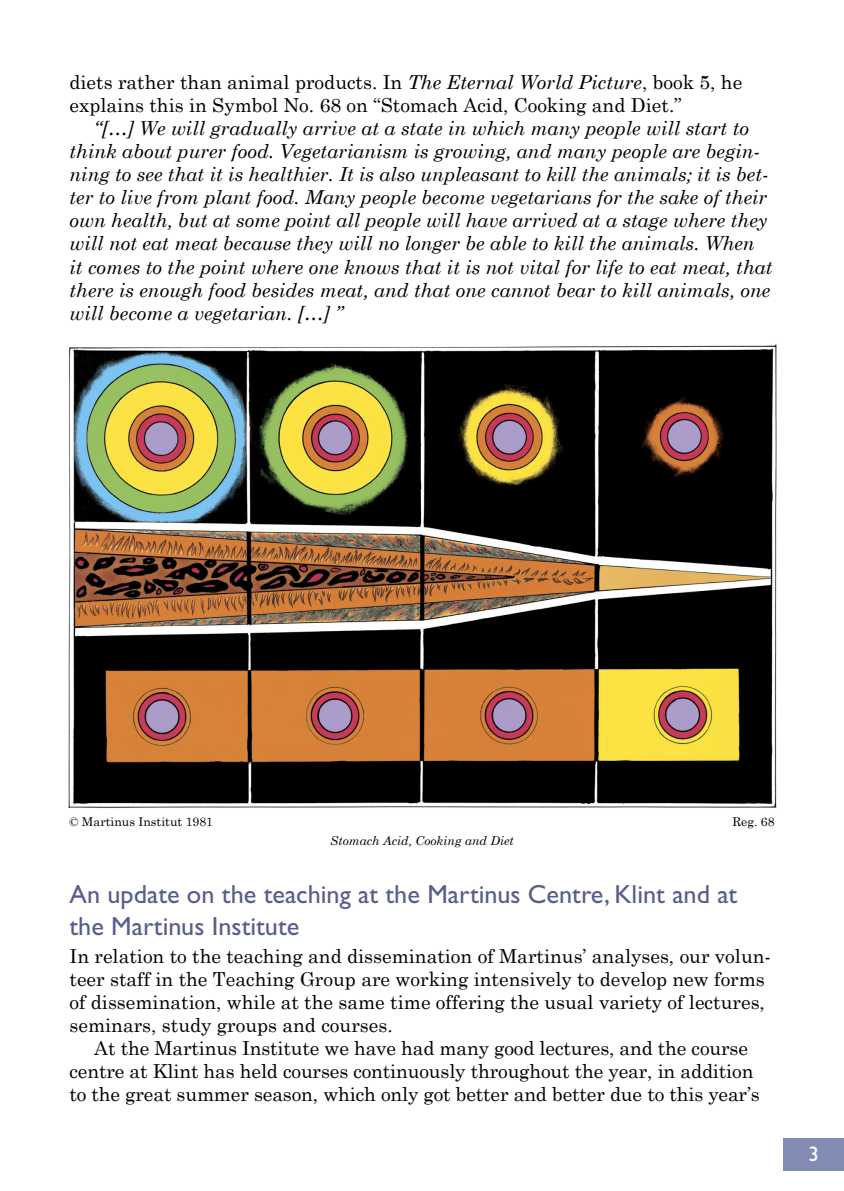
<style>
.page{position:relative;width:844px;height:1191px;background:#fff}
.page>*{position:absolute;margin:0;border:0;box-sizing:border-box;transform-origin:0 0}
.t1{font:26.25px/31.5px "Gill Sans";color:#585e8a}
.t2{font:21px "Gill Sans";color:#fff}
.t3{font:italic 19.25px/23.1px "Century Schoolbook";color:#000}
.t4{font:19.25px/23.1px "Century Schoolbook";color:#000}
.t5{font:12.25px "Century Schoolbook";color:#000}
.t6{font:italic 12.25px "Century Schoolbook";color:#000}
.s1{font-style:italic}
</style>
<div class="page">
<div style="left:782px;top:1138px;width:61px;height:33px;background:#828cb2"></div>
<img style="left:68px;top:344px;width:709px;height:465px">
<p class="t4" style="left:69px;top:69px;width:674px">diets rather than animal products. In <span class="s1">The Eternal World Picture</span>, book 5, he explains this in Symbol No. 68 on “Stomach Acid, Cooking and Diet.”</p>
<p class="t3" style="left:69px;top:116px;width:704px;text-indent:25px">“[…] We will gradually arrive at a state in which many people will start to think about purer food. Vegetarianism is growing, and many people are begin&shy;ning to see that it is healthier. It is also unpleasant to kill the animals; it is bet&shy;ter to live from plant food. Many people become vegetarians for the sake of their own health, but at some point all people will have arrived at a stage where they will not eat meat because they will no longer be able to kill the animals. When it comes to the point where one knows that it is not vital for life to eat meat, that there is enough food besides meat, and that one cannot bear to kill animals, one will become a vegetarian. […] ”</p>
<p class="t5" style="left:69px;top:811px;width:145px">© Martinus Institut 1981</p>
<p class="t5" style="left:732px;top:811px;width:43px">Reg. 68</p>
<p class="t6" style="left:330px;top:831px;width:185px">Stomach Acid, Cooking and Diet</p>
<h1 class="t1" style="left:69px;top:878px;width:669px">An update on the teaching at the Martinus Centre, Klint and at the Martinus Institute</h1>
<p class="t4" style="left:69px;top:942px;width:702px">In relation to the teaching and dissemination of Martinus’ analyses, our volun&shy;teer staff in the Teaching Group are working intensively to develop new forms of dissemination, while at the same time offering the usual variety of lectures, seminars, study groups and courses.</p>
<p class="t4" style="left:69px;top:1034px;width:691px;text-indent:25px">At the Martinus Institute we have had many good lectures, and the course centre at Klint has held courses continuously throughout the year, in addition to the great summer season, which only got better and better due to this year’s</p>
<p class="t2" style="left:808px;top:1141px;width:12px">3</p>
</div>
